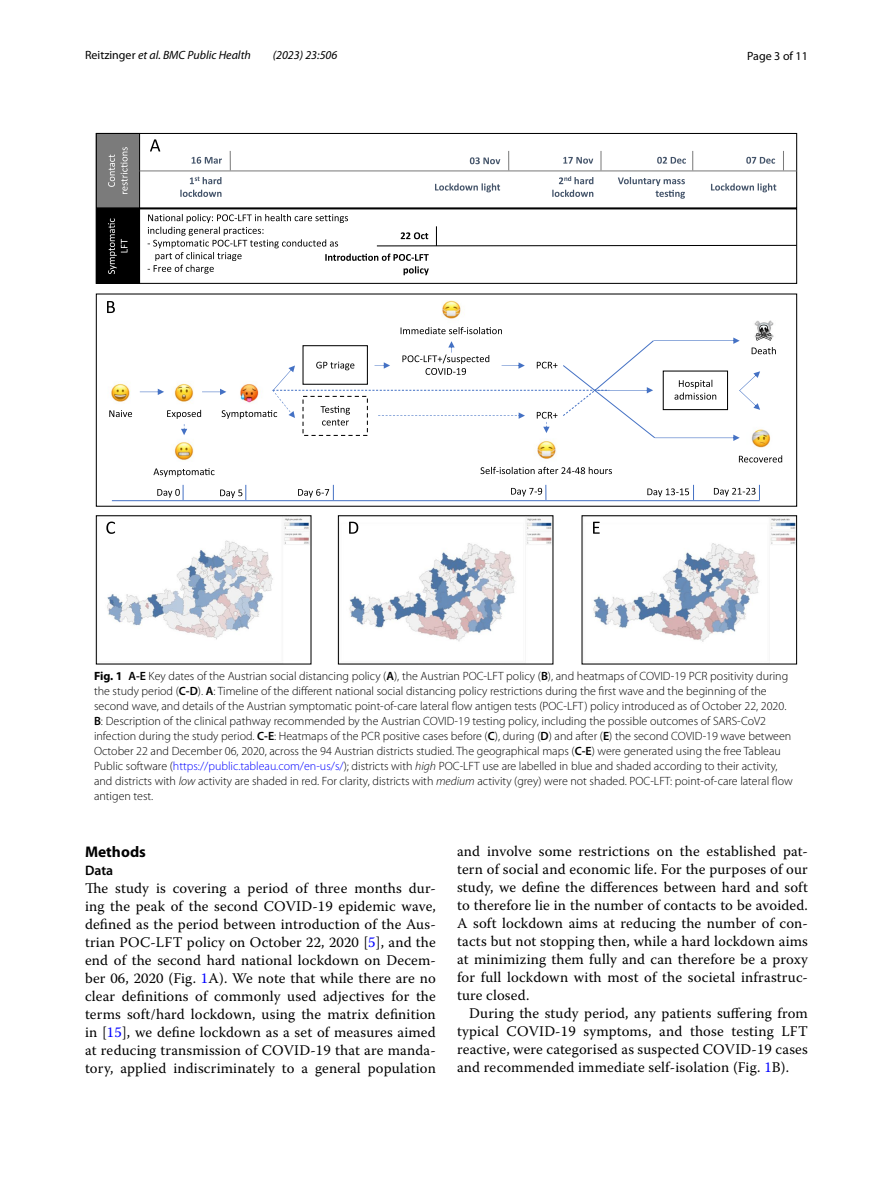
<style>
.page{position:relative;width:893px;height:1187px;background:#fff}
.page>*{position:absolute;margin:0;border:0;box-sizing:border-box;transform-origin:0 0}
.t1{font:700 15.45px "Myriad Pro";color:#000}
.t2{font:14.7px/18px "Warnock Pro";letter-spacing:.01em;color:#000;text-align:justify}
.t3{font:600 13.8px "Myriad Pro";color:#000}
.t4{font:300 12px/15px "Myriad Pro";color:#000}
.t5{font:italic 12px "Myriad Pro";color:#000}
.t6{font:12px "Myriad Pro";color:#000}
.s1{font-style:normal}
.s2{font-weight:700}
.s3{font-weight:600}
.s4{color:#00f}
.s5{font-style:italic}
</style>
<div class="page">
<img style="left:96px;top:300px;width:701px;height:207px">
<svg style="left:140px;top:133px;width:657px;height:151px"></svg>
<div style="left:96px;top:133px;width:44px;height:75px;background:#7b7b7b;border:1px solid #000"></div>
<svg style="left:108px;top:154px;width:7px;height:33px"></svg>
<svg style="left:121px;top:147px;width:7px;height:47px"></svg>
<div style="left:96px;top:209px;width:44px;height:74px;background:#000"></div>
<div style="left:96px;top:208px;width:44px;height:76px;border:1px solid #000"></div>
<svg style="left:108px;top:218px;width:20px;height:56px"></svg>
<hr style="left:140px;top:170px;width:657px;height:1px;background:#7b7b7b">
<svg style="left:230px;top:151px;width:1px;height:19px"></svg>
<svg style="left:508px;top:151px;width:1px;height:19px"></svg>
<svg style="left:692px;top:151px;width:1px;height:19px"></svg>
<svg style="left:783px;top:151px;width:1px;height:19px"></svg>
<svg style="left:470px;top:157px;width:30px;height:7px"></svg>
<svg style="left:435px;top:183px;width:65px;height:9px"></svg>
<svg style="left:563px;top:151px;width:123px;height:19px"></svg>
<svg style="left:559px;top:176px;width:34px;height:8px"></svg>
<svg style="left:552px;top:190px;width:41px;height:7px"></svg>
<svg style="left:618px;top:177px;width:67px;height:22px"></svg>
<svg style="left:711px;top:183px;width:65px;height:9px"></svg>
<svg style="left:148px;top:214px;width:649px;height:61px"></svg>
<svg style="left:190px;top:177px;width:31px;height:7px"></svg>
<svg style="left:180px;top:190px;width:42px;height:7px"></svg>
<svg style="left:150px;top:139px;width:10px;height:12px"></svg>
<svg style="left:109px;top:410px;width:23px;height:7px"></svg>
<svg style="left:153px;top:468px;width:61px;height:9px"></svg>
<svg style="left:739px;top:455px;width:43px;height:7px"></svg>
<svg style="left:480px;top:467px;width:132px;height:7px"></svg>
<hr style="left:112px;top:500px;width:648px;height:1px;background:#4471c4">
<svg style="left:220px;top:485px;width:27px;height:15px"></svg>
<svg style="left:298px;top:485px;width:36px;height:15px"></svg>
<svg style="left:511px;top:485px;width:36px;height:15px"></svg>
<svg style="left:647px;top:485px;width:47px;height:15px"></svg>
<svg style="left:157px;top:485px;width:27px;height:15px"></svg>
<svg style="left:714px;top:485px;width:46px;height:15px"></svg>
<svg style="left:107px;top:301px;width:8px;height:12px"></svg>
<svg style="left:96px;top:515px;width:701px;height:149px"></svg>
<svg style="left:106px;top:521px;width:494px;height:13px"></svg>
<svg style="left:140px;top:324px;width:636px;height:117px"></svg>
<p class="t5" style="left:85px;top:48px;width:167px"><span class="s1">Reitzinger</span> et al. BMC Public Health</p>
<p class="t5" style="left:273px;top:48px;width:66px">(2023) 23:506</p>
<p class="t6" style="left:747px;top:48px;width:62px">Page 3 of 11</p>
<p class="t4" style="left:94px;top:668px;width:700px"><span class="s2">Fig. 1</span> <span class="s3">A-E</span> Key dates of the Austrian social distancing policy (<span class="s3">A</span>), the Austrian POC-LFT policy (<span class="s3">B</span>), and heatmaps of COVID-19 PCR positivity during the study period (<span class="s3">C-D</span>). <span class="s3">A</span>: Timeline of the different national social distancing policy restrictions during the first wave and the beginning of the second wave, and details of the Austrian symptomatic point-of-care lateral flow antigen tests (POC-LFT) policy introduced as of October 22, 2020.<br><span class="s3">B</span>: Description of the clinical pathway recommended by the Austrian COVID-19 testing policy, including the possible outcomes of SARS-CoV2 infection during the study period. <span class="s3">C-E</span>: Heatmaps of the PCR positive cases before (<span class="s3">C</span>), during (<span class="s3">D</span>) and after (<span class="s3">E</span>) the second COVID-19 wave between October 22 and December 06, 2020, across the 94 Austrian districts studied. The geographical maps (<span class="s3">C-E</span>) were generated using the free Tableau Public software (<span class="s4">https://public.tableau.com/en- us/s/</span>); districts with <span class="s5">high</span> POC-LFT use are labelled in blue and shaded according to their activity, and districts with <span class="s5">low</span> activity are shaded in red. For clarity, districts with <span class="s5">medium</span> activity (grey) were not shaded. POC-LFT: point-of-care lateral flow antigen test.</p>
<p class="t1" style="left:85px;top:841px;width:62px">Methods</p>
<p class="t3" style="left:85px;top:861px;width:30px">Data</p>
<p class="t2" style="left:85px;top:878px;width:352px">The study is covering a period of three months dur&shy;ing the peak of the second COVID-19 epidemic wave, defined as the period between introduction of the Aus&shy;trian POC-LFT policy on October 22, 2020 [<span class="s4">5</span>], and the end of the second hard national lockdown on Decem&shy;ber 06, 2020 (Fig. <span class="s4">1</span>A). We note that while there are no clear definitions of commonly used adjectives for the terms soft/hard lockdown, using the matrix definition in [<span class="s4">15</span>], we define lockdown as a set of measures aimed at reducing transmission of COVID-19 that are manda&shy;tory, applied indiscriminately to a general population</p>
<p class="t2" style="left:457px;top:841px;width:352px">and involve some restrictions on the established pat&shy;tern of social and economic life. For the purposes of our study, we define the differences between hard and soft to therefore lie in the number of contacts to be avoided.<br>A soft lockdown aims at reducing the number of con&shy;tacts but not stopping then, while a hard lockdown aims at minimizing them fully and can therefore be a proxy for full lockdown with most of the societal infrastruc&shy;ture closed.</p>
<p class="t2" style="left:457px;top:1003px;width:352px;text-indent:12px">During the study period, any patients suffering from typical COVID-19 symptoms, and those testing LFT reactive, were categorised as suspected COVID-19 cases and recommended immediate self-isolation (Fig. <span class="s4">1</span>B).</p>
</div>
